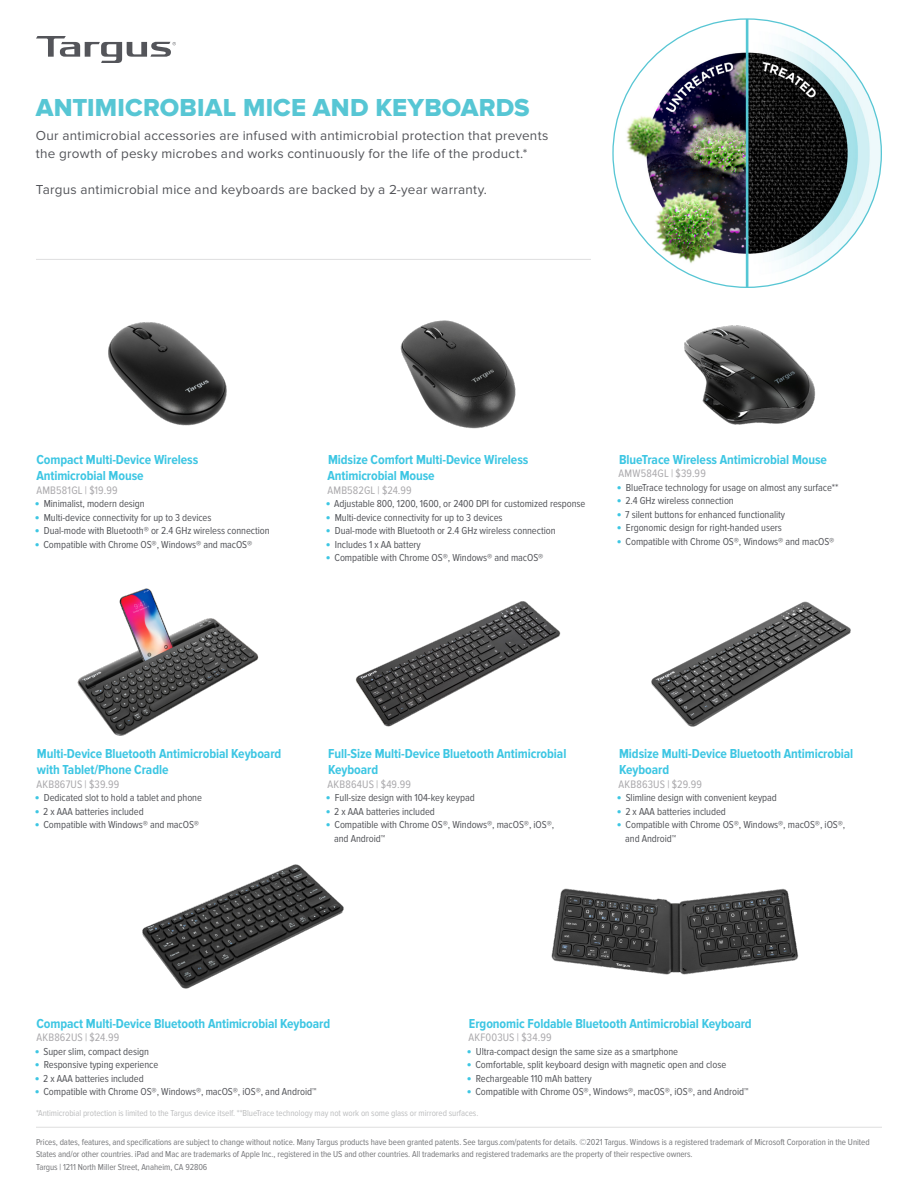
<style>
.page{position:relative;width:918px;height:1188px;background:#fff}
.page>*{position:absolute;margin:0;border:0;box-sizing:border-box;transform-origin:0 0}
.t1{font:25.5px "Proxima Nova Extrabld";letter-spacing:.005em;color:#57c6d4}
.t2{font:700 13.5px/16.5px "Proxima Nova Cond";letter-spacing:-.005em;color:#3dc6e3}
.t3{font:13.5px/18px "Proxima Nova";letter-spacing:.015em;color:#54555a}
.t4{font:11.25px "Proxima Nova Cond";letter-spacing:.015em;color:#aaa9ac}
.t5{font:10.5px/13.5px "Proxima Nova Cond";letter-spacing:-.005em;color:#54555a}
.t6{font:9px/11.2px "Proxima Nova Cond";letter-spacing:-.005em;color:#76777a}
.t7{font:9px "Proxima Nova Cond";letter-spacing:-.005em;color:#bdbebf}
.s1{font-family:"Proxima Nova Cond Extrabld";font-size:13.5px;color:#3dc6e3}
</style>
<div class="page">
<hr style="left:36px;top:1127px;width:846px;height:1px;background:#dededf">
<hr style="left:36px;top:259px;width:555px;height:1px;background:#dededf">
<svg style="left:36px;top:36px;width:140px;height:27px"></svg>
<img style="left:108px;top:322px;width:119px;height:104px">
<img style="left:77px;top:588px;width:182px;height:148px">
<img style="left:142px;top:864px;width:202px;height:125px">
<img style="left:355px;top:601px;width:206px;height:126px">
<img style="left:651px;top:601px;width:200px;height:126px">
<img style="left:551px;top:888px;width:248px;height:87px">
<img style="left:400px;top:320px;width:116px;height:109px">
<img style="left:684px;top:325px;width:132px;height:100px">
<img style="left:613px;top:19px;width:268px;height:268px;border-radius:134px">
<p class="t1" style="left:36px;top:92px;width:495px">ANTIMICROBIAL MICE AND KEYBOARDS</p>
<p class="t3" style="left:36px;top:127px;width:514px">Our antimicrobial accessories are infused with antimicrobial protection that prevents the growth of pesky microbes and works continuously for the life of the product.*</p>
<p class="t3" style="left:36px;top:181px;width:453px">Targus antimicrobial mice and keyboards are backed by a 2-year warranty.</p>
<h1 class="t2" style="left:36px;top:451px;width:163px">Compact Multi-Device Wireless<br>Antimicrobial Mouse</h1>
<h2 class="t4" style="left:36px;top:484px;width:83px">AMB581GL | $19.99</h2>
<p class="t5" style="left:35px;top:497px;width:111px"><span class="s1">•</span> Minimalist, modern design</p>
<p class="t5" style="left:35px;top:511px;width:178px"><span class="s1">•</span> Multi-device connectivity for up to 3 devices</p>
<p class="t5" style="left:35px;top:524px;width:236px"><span class="s1">•</span> Dual-mode with Bluetooth® or 2.4 GHz wireless connection</p>
<p class="t5" style="left:35px;top:538px;width:219px"><span class="s1">•</span> Compatible with Chrome OS®, Windows® and macOS®</p>
<h1 class="t2" style="left:327px;top:451px;width:202px">Midsize Comfort Multi-Device Wireless<br>Antimicrobial Mouse</h1>
<h2 class="t4" style="left:328px;top:484px;width:86px">AMB582GL | $24.99</h2>
<p class="t5" style="left:326px;top:497px;width:261px"><span class="s1">•</span> Adjustable 800, 1200, 1600, or 2400 DPI for customized response</p>
<p class="t5" style="left:326px;top:511px;width:178px"><span class="s1">•</span> Multi-device connectivity for up to 3 devices</p>
<p class="t5" style="left:326px;top:524px;width:231px"><span class="s1">•</span> Dual-mode with Bluetooth or 2.4 GHz wireless connection</p>
<p class="t5" style="left:326px;top:538px;width:96px"><span class="s1">•</span> Includes 1 x AA battery</p>
<p class="t5" style="left:326px;top:551px;width:219px"><span class="s1">•</span> Compatible with Chrome OS®, Windows® and macOS®</p>
<h1 class="t2" style="left:619px;top:451px;width:209px">BlueTrace Wireless Antimicrobial Mouse</h1>
<h2 class="t4" style="left:619px;top:467px;width:89px">AMW584GL | $39.99</h2>
<p class="t5" style="left:617px;top:481px;width:223px"><span class="s1">•</span> BlueTrace technology for usage on almost any surface**</p>
<p class="t5" style="left:617px;top:494px;width:118px"><span class="s1">•</span> 2.4 GHz wireless connection</p>
<p class="t5" style="left:617px;top:508px;width:170px"><span class="s1">•</span> 7 silent buttons for enhanced functionality</p>
<p class="t5" style="left:617px;top:521px;width:167px"><span class="s1">•</span> Ergonomic design for right-handed users</p>
<p class="t5" style="left:617px;top:535px;width:219px"><span class="s1">•</span> Compatible with Chrome OS®, Windows® and macOS®</p>
<h1 class="t2" style="left:37px;top:745px;width:246px">Multi-Device Bluetooth Antimicrobial Keyboard with Tablet/Phone Cradle</h1>
<h2 class="t4" style="left:36px;top:778px;width:84px">AKB867US | $39.99</h2>
<p class="t5" style="left:35px;top:791px;width:169px"><span class="s1">•</span> Dedicated slot to hold a tablet and phone</p>
<p class="t5" style="left:35px;top:805px;width:111px"><span class="s1">•</span> 2 x AAA batteries included</p>
<p class="t5" style="left:35px;top:818px;width:166px"><span class="s1">•</span> Compatible with Windows® and macOS®</p>
<h1 class="t2" style="left:328px;top:745px;width:240px">Full-Size Multi-Device Bluetooth Antimicrobial<br>Keyboard</h1>
<h2 class="t4" style="left:328px;top:778px;width:85px">AKB864US | $49.99</h2>
<p class="t5" style="left:326px;top:791px;width:150px"><span class="s1">•</span> Full-size design with 104-key keypad</p>
<p class="t5" style="left:326px;top:805px;width:111px"><span class="s1">•</span> 2 x AAA batteries included</p>
<p class="t5" style="left:334px;top:818px;width:222px;text-indent:-8px"><span class="s1">•</span> Compatible with Chrome OS®, Windows®, macOS®, iOS®, and Android™</p>
<h1 class="t2" style="left:619px;top:745px;width:236px">Midsize Multi-Device Bluetooth Antimicrobial<br>Keyboard</h1>
<h2 class="t4" style="left:619px;top:778px;width:85px">AKB863US | $29.99</h2>
<p class="t5" style="left:617px;top:791px;width:162px"><span class="s1">•</span> Slimline design with convenient keypad</p>
<p class="t5" style="left:617px;top:805px;width:111px"><span class="s1">•</span> 2 x AAA batteries included</p>
<p class="t5" style="left:625px;top:818px;width:222px;text-indent:-8px"><span class="s1">•</span> Compatible with Chrome OS®, Windows®, macOS®, iOS®, and Android™</p>
<h1 class="t2" style="left:37px;top:1015px;width:295px">Compact Multi-Device Bluetooth Antimicrobial Keyboard</h1>
<h2 class="t4" style="left:36px;top:1031px;width:84px">AKB862US | $24.99</h2>
<p class="t5" style="left:35px;top:1045px;width:116px"><span class="s1">•</span> Super slim, compact design</p>
<p class="t5" style="left:35px;top:1058px;width:125px"><span class="s1">•</span> Responsive typing experience</p>
<p class="t5" style="left:35px;top:1072px;width:111px"><span class="s1">•</span> 2 x AAA batteries included</p>
<p class="t5" style="left:35px;top:1085px;width:283px"><span class="s1">•</span> Compatible with Chrome OS®, Windows®, macOS®, iOS®, and Android™</p>
<h1 class="t2" style="left:469px;top:1015px;width:284px">Ergonomic Foldable Bluetooth Antimicrobial Keyboard</h1>
<h2 class="t4" style="left:468px;top:1031px;width:85px">AKF003US | $34.99</h2>
<p class="t5" style="left:467px;top:1045px;width:213px"><span class="s1">•</span> Ultra-compact design the same size as a smartphone</p>
<p class="t5" style="left:467px;top:1058px;width:261px"><span class="s1">•</span> Comfortable, split keyboard design with magnetic open and close</p>
<p class="t5" style="left:467px;top:1072px;width:126px"><span class="s1">•</span> Rechargeable 110 mAh battery</p>
<p class="t5" style="left:467px;top:1085px;width:283px"><span class="s1">•</span> Compatible with Chrome OS®, Windows®, macOS®, iOS®, and Android™</p>
<h1 class="t7" style="left:36px;top:1108px;width:444px">*Antimicrobial protection is limited to the Targus device itself. **BlueTrace technology may not work on some glass or mirrored surfaces.</h1>
<h1 class="t6" style="left:36px;top:1137px;width:835px">Prices, dates, features, and specifications are subject to change without notice. Many Targus products have been granted patents. See targus.com/patents for details. ©2021 Targus. Windows is a registered trademark of Microsoft Corporation in the United<br>States and/or other countries. iPad and Mac are trademarks of Apple Inc., registered in the US and other countries. All trademarks and registered trademarks are the property of their respective owners.</h1>
<h1 class="t6" style="left:36px;top:1162px;width:173px">Targus | 1211 North Miller Street, Anaheim, CA 92806</h1>
</div>
